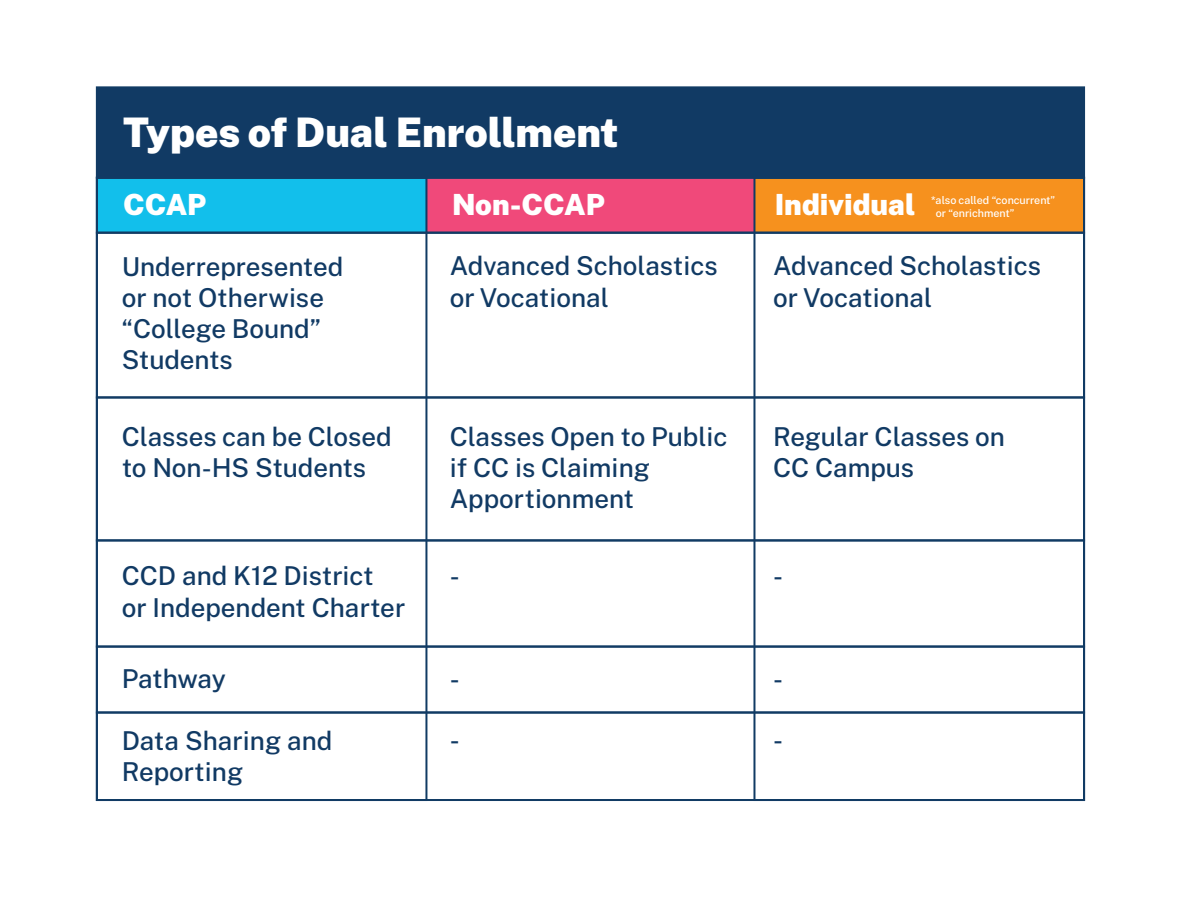
<style>
.page{position:relative;width:1180px;height:904px;background:#fff}
.page>*{position:absolute;margin:0;border:0;box-sizing:border-box;transform-origin:0 0}
.t1{font:900 40.8px "Public Sans";color:#fff}
.t2{font:900 29.2px "Public Sans";color:#fff}
.t3{font:500 26px/31.2px "Public Sans";color:#113a64}
.t4{font:500 10.8px/12.8px "Public Sans";color:#fff}
</style>
<div class="page">
<div style="left:425px;top:178px;width:329px;height:54px;background:#f0497a"></div>
<div style="left:97px;top:178px;width:329px;height:54px;background:#12bfeb"></div>
<div style="left:754px;top:178px;width:329px;height:54px;background:#f6911e"></div>
<div style="left:96px;top:86px;width:988px;height:93px;background:#113a64;border:2px solid #113b64"></div>
<div style="left:96px;top:177px;width:988px;height:56px;border:2px solid #113b64"></div>
<div style="left:96px;top:231px;width:988px;height:167px;border:2px solid #113b64"></div>
<div style="left:96px;top:396px;width:988px;height:145px;border:2px solid #113b64"></div>
<div style="left:96px;top:539px;width:988px;height:108px;border:2px solid #113b64"></div>
<div style="left:96px;top:645px;width:988px;height:68px;border:2px solid #113b64"></div>
<div style="left:96px;top:711px;width:988px;height:89px;border:2px solid #113b64"></div>
<h1 class="t1" style="left:123px;top:102px;width:497px">Types of Dual Enrollment</h1>
<p class="t2" style="left:123px;top:183px;width:85px">CCAP</p>
<p class="t2" style="left:452px;top:184px;width:154px">Non-CCAP</p>
<p class="t2" style="left:774px;top:183px;width:142px">Individual</p>
<p class="t4" style="left:935px;top:193px;width:121px;text-indent:-5px">*also called “concurrent” or “enrichment”</p>
<p class="t3" style="left:122px;top:249px;width:223px">Underrepresented or not Otherwise “College Bound”<br>Students</p>
<p class="t3" style="left:449px;top:249px;width:269px">Advanced Scholastics or Vocational</p>
<p class="t3" style="left:773px;top:249px;width:269px">Advanced Scholastics or Vocational</p>
<p class="t3" style="left:122px;top:419px;width:271px">Classes can be Closed to Non-HS Students</p>
<p class="t3" style="left:449px;top:419px;width:279px">Classes Open to Public if CC is Claiming<br>Apportionment</p>
<p class="t3" style="left:773px;top:419px;width:233px">Regular Classes on<br>CC Campus</p>
<p class="t3" style="left:122px;top:558px;width:285px">CCD and K12 District<br>or Independent Charter</p>
<p class="t3" style="left:449px;top:558px;width:11px">-</p>
<p class="t3" style="left:773px;top:558px;width:11px">-</p>
<p class="t3" style="left:122px;top:661px;width:105px">Pathway</p>
<p class="t3" style="left:449px;top:661px;width:11px">-</p>
<p class="t3" style="left:773px;top:661px;width:11px">-</p>
<p class="t3" style="left:122px;top:722px;width:212px">Data Sharing and<br>Reporting</p>
<p class="t3" style="left:449px;top:722px;width:11px">-</p>
<p class="t3" style="left:773px;top:722px;width:11px">-</p>
</div>
